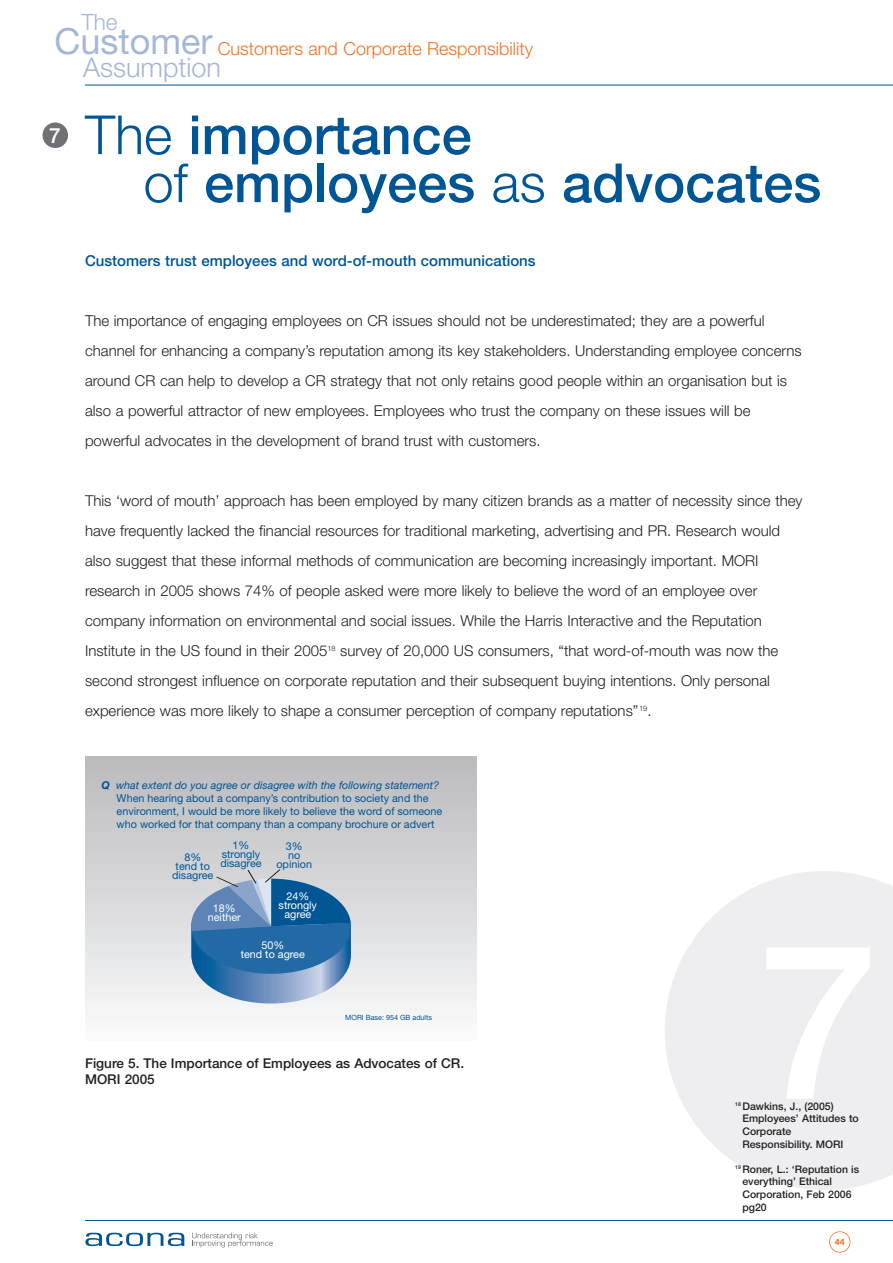
<style>
.page{position:relative;width:893px;height:1263px;background:#fff}
.page>*{position:absolute;margin:0;border:0;box-sizing:border-box;transform-origin:0 0}
.t1{font:500 54px/48px "Helvetica Neue";color:#005595}
.t2{font:36px "Helvetica Neue";color:#a4b7d7}
.t3{font:300 27px "Helvetica Neue";color:#a4b7d7}
.t4{font:300 22.5px "Helvetica Neue";color:#a4b7d7}
.t5{font:500 21px "Helvetica Neue";color:#fff}
.t6{font:300 18px "Helvetica Neue";color:#f37121}
.t7{font:300 15px/30px "Helvetica Neue";color:#231f20}
.t8{font:500 15px "Helvetica Neue";color:#005595}
.t9{font:500 13.5px/16.2px "Helvetica Neue";color:#231f20}
.t10{font:10.8px/9px "Helvetica Neue";color:#005595;text-align:center}
.t11{font:10.8px/9px "Helvetica Neue";color:#fff;text-align:center}
.t12{font:500 10.5px/12.6px "Helvetica Neue";color:#231f20}
.t13{font:700 9px "Helvetica Neue";color:#f37121}
.t14{font:7.2px "Helvetica Neue";color:#005595}
.s1{font-weight:300}
.s2{font-weight:700;font-style:italic}
.s3{font-style:italic}
</style>
<div class="page">
<hr style="left:85px;top:85px;width:808px;height:1px;background:#005595">
<hr style="left:85px;top:1220px;width:808px;height:1px;background:#005595">
<svg style="left:85px;top:1233px;width:99px;height:13px"></svg>
<svg style="left:192px;top:1233px;width:81px;height:14px"></svg>
<div style="left:829px;top:1231px;width:21px;height:21px;border:2px solid #f37121;border-radius:50%"></div>
<div style="left:43px;top:122px;width:25px;height:26px;background:#717074;border-radius:50%"></div>
<svg style="left:665px;top:871px;width:228px;height:319px;fill:#eeeef0"></svg>
<div style="left:85px;top:756px;width:392px;height:284px;background:linear-gradient(to bottom,#bababd,#f9fafb)"></div>
<svg style="left:188px;top:868px;width:166px;height:135px;background:#6692ba"></svg>
<h3 class="t4" style="left:81px;top:14px;width:38px">The</h3>
<h2 class="t2" style="left:55px;top:29px;width:160px">Customer</h2>
<h3 class="t3" style="left:83px;top:58px;width:139px">Assumption</h3>
<p class="t6" style="left:218px;top:42px;width:317px">Customers and Corporate Responsibility</p>
<h3 class="t5" style="left:49px;top:128px;width:13px">7</h3>
<h1 class="t1" style="left:144px;top:116px;width:679px;text-indent:-59px"><span class="s1">The</span> importance<br><span class="s1">of</span> employees <span class="s1">as</span> advocates</h1>
<p class="t8" style="left:85px;top:255px;width:452px">Customers trust employees and word-of-mouth communications</p>
<p class="t7" style="left:85px;top:307px;width:718px">The importance of engaging employees on CR issues should not be underestimated; they are a powerful channel for enhancing a company’s reputation among its key stakeholders. Understanding employee concerns around CR can help to develop a CR strategy that not only retains good people within an organisation but is also a powerful attractor of new employees. Employees who trust the company on these issues will be powerful advocates in the development of brand trust with customers.</p>
<p class="t7" style="left:85px;top:487px;width:719px">This ‘word of mouth’ approach has been employed by many citizen brands as a matter of necessity since they have frequently lacked the financial resources for traditional marketing, advertising and PR. Research would also suggest that these informal methods of communication are becoming increasingly important. MORI research in 2005 shows 74% of people asked were more likely to believe the word of an employee over company information on environmental and social issues. While the Harris Interactive and the Reputation Institute in the US found in their 2005<sup>18</sup> survey of 20,000 US consumers, “that word-of-mouth was now the second strongest influence on corporate reputation and their subsequent buying intentions. Only personal experience was more likely to shape a consumer perception of company reputations”<sup>19</sup>.</p>
<p class="t10" style="left:117px;top:780px;width:327px;line-height:12.9px;text-align:left;text-indent:-15px"><span class="s2">Q</span> <span class="s3">what extent do you agree or disagree with the following statement?<br></span>When hearing about a company’s contribution to society and the environment, I would be more likely to believe the word of someone who worked for that company than a company brochure or advert</p>
<p class="t10" style="left:220px;top:841px;width:43px">1% strongly disagree</p>
<p class="t10" style="left:276px;top:843px;width:37px">3%<br>no opinion</p>
<p class="t10" style="left:172px;top:853px;width:43px">8%<br>tend to disagree</p>
<p class="t11" style="left:204px;top:904px;width:35px">4% neither</p>
<p class="t11" style="left:208px;top:905px;width:35px">8% neither</p>
<p class="t11" style="left:279px;top:892px;width:40px">24% strongly agree</p>
<p class="t11" style="left:244px;top:942px;width:62px">50%<br>end to agree</p>
<p class="t14" style="left:345px;top:1015px;width:88px">MORI Base: 954 GB adults</p>
<p class="t9" style="left:85px;top:1056px;width:381px">Figure 5. The Importance of Employees as Advocates of CR.<br>MORI 2005</p>
<p class="t12" style="left:742px;top:1101px;width:118px;text-indent:-7px"><sup>18</sup> Dawkins, J., (2005)<br>Employees’ Attitudes to<br>Corporate<br>Responsibility. MORI</p>
<p class="t12" style="left:742px;top:1164px;width:118px;text-indent:-7px"><sup>19</sup> Roner, L.: ‘Reputation is everything’ Ethical<br>Corporation, Feb 2006 pg20</p>
<p class="t13" style="left:835px;top:1238px;width:12px">44</p>
</div>
